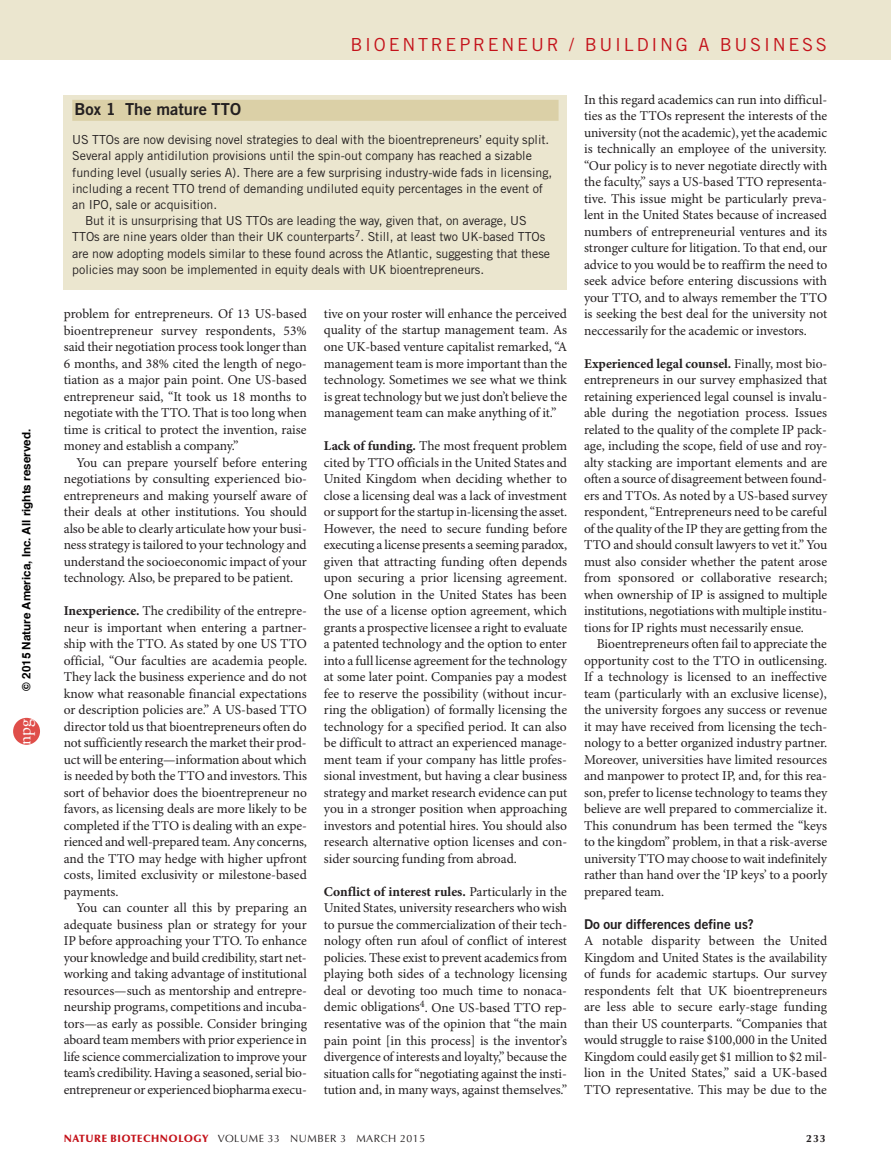
<style>
.page{position:relative;width:891px;height:1175px;background:#fff}
.page>*{position:absolute;margin:0;border:0;box-sizing:border-box;transform-origin:0 0}
.t1{font:18px "Trade Gothic LT Std";letter-spacing:.15em;color:#c4121a}
.t2{font:17.4px "Adobe Garamond Pro";color:#fff}
.t3{font:16.5px "Trade Gothic LT Std Bd 2";color:#231f20}
.t4{font:13.5px/16.5px "Minion Pro";letter-spacing:-.005em;color:#231f20;text-align:justify}
.t5{font:13.5px "Trade Gothic LT Std Bd 2";letter-spacing:-.005em;color:#231f20}
.t6{font:12.45px/16.2px "Trade Gothic LT Std";letter-spacing:-.005em;color:#231f20}
.t7{font:700 11.7px "Helvetica";color:#000}
.t8{font:10.5px "Optima LT Std";letter-spacing:.05em;color:#231f20}
.t9{font:700 10.5px "Optima LT Std";color:#231f20}
.s1{font-family:"Arial"}
.s2{font-weight:700}
.s3{font-weight:900;color:#c4121a}
</style>
<div class="page">
<div style="left:0;top:0;width:891px;height:60px;background:#ebe6cf"></div>
<div style="left:64px;top:95px;width:503px;height:195px;background:#ebe6cf"></div>
<div style="left:72px;top:100px;width:487px;height:21px;background:#dbd0a7"></div>
<div style="left:13px;top:718px;width:27px;height:26px;background:#df4e4a;border-radius:50%"></div>
<p class="t7" style="left:17px;top:690px;width:263px;rotate:-90deg">© 201<span class="s1">5</span> Nature America, Inc. All rights reserved.</p>
<p class="t2" style="left:14px;top:744px;width:28px;rotate:-90deg">npg</p>
<h1 class="t1" style="left:350px;top:34px;width:478px">bioentrepreneur / building a business</h1>
<p class="t3" style="left:74px;top:99px;width:168px">Box 1 The mature TTO</p>
<p class="t6" style="left:72px;top:132px;width:482px">US TTOs are now devising novel strategies to deal with the bioentrepreneurs’ equity split.<br>Several apply antidilution provisions until the spin-out company has reached a sizable funding level (usually series A). There are a few surprising industry-wide fads in licensing, including a recent TTO</p>
<p class="t6" style="left:198px;top:180px;width:346px">trend of demanding undiluted equity percentages in the event of</p>
<p class="t6" style="left:72px;top:196px;width:146px">an IPO, sale or acquisition.</p>
<p class="t6" style="left:85px;top:212px;width:434px">B ut it is unsurprising that US TTOs are leading the way, given that, on average, US</p>
<p class="t6" style="left:72px;top:229px;width:475px">TTOs are nine years older than their U K counterparts<sup>7</sup>. Still, at least two U K-based TTOs</p>
<p class="t6" style="left:72px;top:245px;width:479px">are now adopting models similar to these found across the Atlantic, suggesting that these</p>
<p class="t6" style="left:72px;top:261px;width:413px">policies may soon be implemented in equity deals with U K bioentrepreneurs.</p>
<p class="t4" style="left:64px;top:306px;width:245px">problem for entrepreneurs. Of 13 US-based bioentrepreneur survey respondents, 53% said their negotiation process took longer than 6 months, and 38% cited the length of nego&shy;tiation as a major pain point. One US-based entrepreneur said, “It took us 18 months to negotiate with the TTO. That is too long when time is critical to protect the invention, raise money and establish a company.”</p>
<p class="t4" style="left:64px;top:454px;width:245px;text-indent:13px">You can prepare yourself before entering negotiations by consulting experienced bio&shy;entrepreneurs and making yourself aware of their deals at other institutions. You should also be able to clearly articulate how your busi&shy;ness strategy is tailored to your technology and understand the socioeconomic impact of your technology. Also, be prepared to be patient.</p>
<p class="t4" style="left:64px;top:603px;width:245px"><span class="s2">Inexperience.</span> The credibility of the entrepre&shy;neur is important when entering a partner&shy;ship with the TTO. As stated by one US TTO official, “Our faculties are academia people.<br>They lack the business experience and do not know what reasonable financial expectations or description policies are.” A US-based TTO director told us that bioentrepreneurs often do not sufficiently research the market their prod&shy;uct will be entering—information about which is needed by both the TTO and investors. This sort of behavior does the bioentrepreneur no favors, as licensing deals are more likely to be completed if the TTO is dealing with an expe&shy;rienced and well-prepared team. Any concerns, and the TTO may hedge with higher upfront costs, limited exclusivity or milestone-based payments.</p>
<p class="t4" style="left:64px;top:900px;width:245px;text-indent:13px">You can counter all this by preparing an adequate business plan or strategy for your IP before approaching your TTO. To enhance your knowledge and build credibility, start net&shy;working and taking advantage of institutional resources—such as mentorship and entrepre&shy;neurship programs, competitions and incuba&shy;tors—as early as possible. Consider bringing aboard team members with prior experience in life science commercialization to improve your team’s credibility. Having a seasoned, serial bio&shy;entrepreneur or experienced biopharma execu-</p>
<p class="t4" style="left:324px;top:306px;width:245px">tive on your roster will enhance the perceived quality of the startup management team. As one UK-based venture capitalist remarked, “A management team is more important than the technology. Sometimes we see what we think is great technology but we just don’t believe the management team can make anything of it.”</p>
<p class="t4" style="left:324px;top:438px;width:245px"><span class="s2">Lack of funding.</span> The most frequent problem cited by TTO officials in the United States and United Kingdom when deciding whether to close a licensing deal was a lack of investment or support for the startup in-licensing the asset.<br>However, the need to secure funding before executing a license presents a seeming paradox, given that attracting funding often depends upon securing a prior licensing agreement.<br>One solution in the United States has been the use of a license option agreement, which grants a prospective licensee a right to evaluate a patented technology and the option to enter into a full license agreement for the technology at some later point. Companies pay a modest fee to reserve the possibility (without incur&shy;ring the obligation) of formally licensing the technology for a specified period. It can also be difficult to attract an experienced manage&shy;ment team if your company has little profes&shy;sional investment, but having a clear business strategy and market research evidence can put you in a stronger position when approaching investors and potential hires. You should also research alternative option licenses and con&shy;sider sourcing funding from abroad.</p>
<p class="t4" style="left:324px;top:883px;width:245px"><span class="s2">Conflict of interest rules.</span> Particularly in the United States, university researchers who wish to pursue the commercialization of their tech&shy;nology often run afoul of conflict of interest policies. These exist to prevent academics from playing both sides of a technology licensing deal or devoting too much time to nonaca&shy;demic obligations<sup>4</sup>. One US-based TTO rep&shy;resentative was of the opinion that “the main pain point [in this process] is the inventor’s divergence of interests and loyalty,” because the situation calls for “negotiating against the insti&shy;tution and, in many ways, against themselves.”</p>
<p class="t4" style="left:584px;top:92px;width:245px">In this regard academics can run into difficul&shy;ties as the TTOs represent the interests of the university (not the academic), yet the academic is technically an employee of the university. “Our policy is to never negotiate directly with the faculty,” says a US-based TTO representa&shy;tive. This issue might be particularly preva&shy;lent in the United States because of increased numbers of entrepreneurial ventures and its stronger culture for litigation. To that end, our advice to you would be to reaffirm the need to seek advice before entering discussions with your TTO, and to always remember the TTO is seeking the best deal for the university not neccessarily for the academic or investors.</p>
<p class="t4" style="left:584px;top:356px;width:245px"><span class="s2">Experienced legal counsel.</span> Finally, most bio&shy;entrepreneurs in our survey emphasized that retaining experienced legal counsel is invalu&shy;able during the negotiation process. Issues related to the quality of the complete IP pack&shy;age, including the scope, field of use and roy&shy;alty stacking are important elements and are often a source of disagreement between found&shy;ers and TTOs. As noted by a US-based survey respondent, “Entrepreneurs need to be careful of the quality of the IP they are getting from the TTO and should consult lawyers to vet it.” You must also consider whether the patent arose from sponsored or collaborative research; when ownership of IP is assigned to multiple institutions, negotiations with multiple institu&shy;tions for IP rights must necessarily ensue.</p>
<p class="t4" style="left:584px;top:636px;width:245px;text-indent:13px">Bioentrepreneurs often fail to appreciate the opportunity cost to the TTO in outlicensing.<br>If a technology is licensed to an ineffective team (particularly with an exclusive license), the university forgoes any success or revenue it may have received from licensing the tech&shy;nology to a better organized industry partner.<br>Moreover, universities have limited resources and manpower to protect IP, and, for this rea&shy;son, prefer to license technology to teams they believe are well prepared to commercialize it.<br>This conundrum has been termed the “keys to the kingdom” problem, in that a risk-averse university TTO may choose to wait indefinitely rather than hand over the ‘IP keys’ to a poorly prepared team.</p>
<p class="t5" style="left:584px;top:915px;width:171px">Do our differences define us?</p>
<p class="t4" style="left:584px;top:933px;width:245px">A notable disparity between the United Kingdom and United States is the availability of funds for academic startups. Our survey respondents felt that UK bioentrepreneurs are less able to secure early-stage funding than their US counterparts. “Companies that would struggle to raise $100,000 in the United Kingdom could easily get $1 million to $2 mil&shy;lion in the United States,” said a UK-based TTO representative. This may be due to the</p>
<p class="t8" style="left:64px;top:1132px;width:363px"><span class="s3">NATURE BIOTECHNOLOGY</span> VOLUME 33 NUMBER 3 MARCH 2015</p>
<p class="t9" style="left:806px;top:1132px;width:21px">233</p>
</div>
